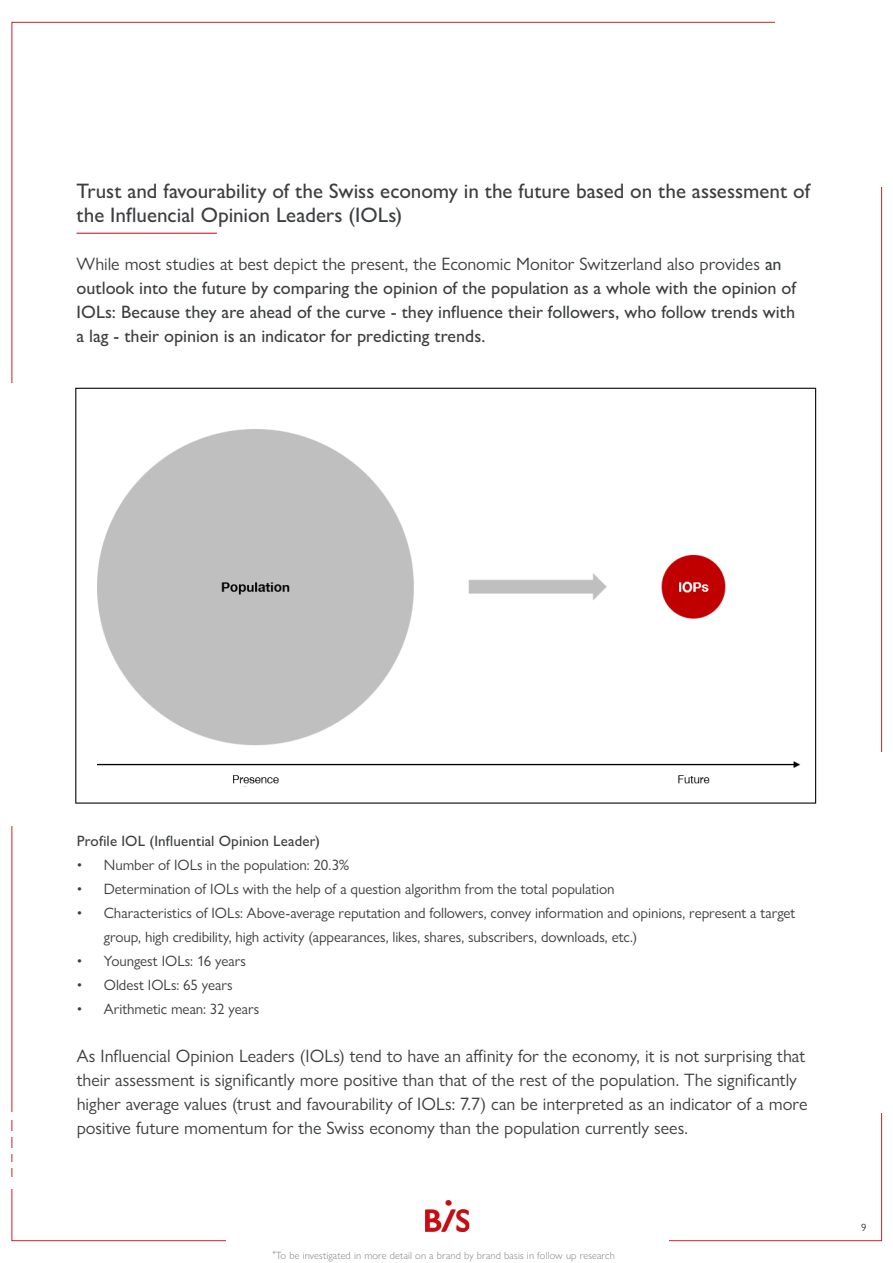
<style>
.page{position:relative;width:893px;height:1263px;background:#fff}
.page>*{position:absolute;margin:0;border:0;box-sizing:border-box;transform-origin:0 0}
.t1{font:500 21px/24px "Gill Sans Nova";color:#3c3e40}
.t2{font:18px/24px "Gill Sans Nova";color:#3c3e40}
.t3{font:500 18px/24px "Gill Sans Nova";color:#3c3e40}
.t4{font:15px/24px "Gill Sans Nova";letter-spacing:-.005em;color:#3c3e40}
.t5{font:500 15px "Gill Sans Nova";letter-spacing:.01em;color:#3c3e40}
.t6{font:300 10.5px "Gill Sans Nova";letter-spacing:.01em;color:#7c7f80}
.t7{font:10.5px "Gill Sans Nova";color:#3c3e40}
.s1{font-weight:400}
</style>
<div class="page">
<img style="left:426px;top:1212px;width:44px;height:20px">
<img style="left:426px;top:1200px;width:43px;height:31px">
<hr style="left:77px;top:233px;width:140px;height:1px;background:#c9202d">
<img style="left:75px;top:387px;width:742px;height:417px">
<img style="left:94px;top:427px;width:708px;height:359px">
<h1 class="t1" style="left:77px;top:179px;width:735px">Trust and favourability of the Swiss economy in the future based on the assessment of the Influencial Opinion Leaders (IOLs)</h1>
<p class="t3" style="left:77px;top:252px;width:721px"><span class="s1">While most studies at best depict the present, the Economic Monitor Switzerland also provides</span> an outlook into the future by comparing the opinion of the population as a whole with the opinion of IOLs: Because they are ahead of the curve - they influence their followers, who follow trends with a lag - their opinion is an indicator for predicting trends.</p>
<p class="t5" style="left:77px;top:832px;width:245px">Profile IOL (Influential Opinion Leader)</p>
<p class="t4" style="left:77px;top:853px;width:274px">• Number of IOLs in the population: 20.3%</p>
<p class="t4" style="left:77px;top:877px;width:539px">• Determination of IOLs with the help of a question algorithm from the total population</p>
<p class="t4" style="left:104px;top:901px;width:693px;text-indent:-27px">• Characteristics of IOLs: Above-average reputation and followers, convey information and opinions, represent a target group, high credibility, high activity (appearances, likes, shares, subscribers, downloads, etc.)</p>
<p class="t4" style="left:77px;top:949px;width:171px">• Youngest IOLs: 16 years</p>
<p class="t4" style="left:77px;top:973px;width:157px">• Oldest IOLs: 65 years</p>
<p class="t4" style="left:77px;top:997px;width:184px">• Arithmetic mean: 32 years</p>
<p class="t2" style="left:77px;top:1044px;width:732px">As Influencial Opinion Leaders (IOLs) tend to have an affinity for the economy, it is not surprising that their assessment is significantly more positive than that of the rest of the population. The significantly higher average values (trust and favourability of IOLs: 7.7) can be interpreted as an indicator of a more positive future momentum for the Swiss economy than the population currently sees.</p>
<p class="t6" style="left:272px;top:1248px;width:344px"><sup>*</sup>To be investigated in more detail on a brand by brand basis in follow up research</p>
<p class="t7" style="left:861px;top:1221px;width:7px">9</p>
</div>
